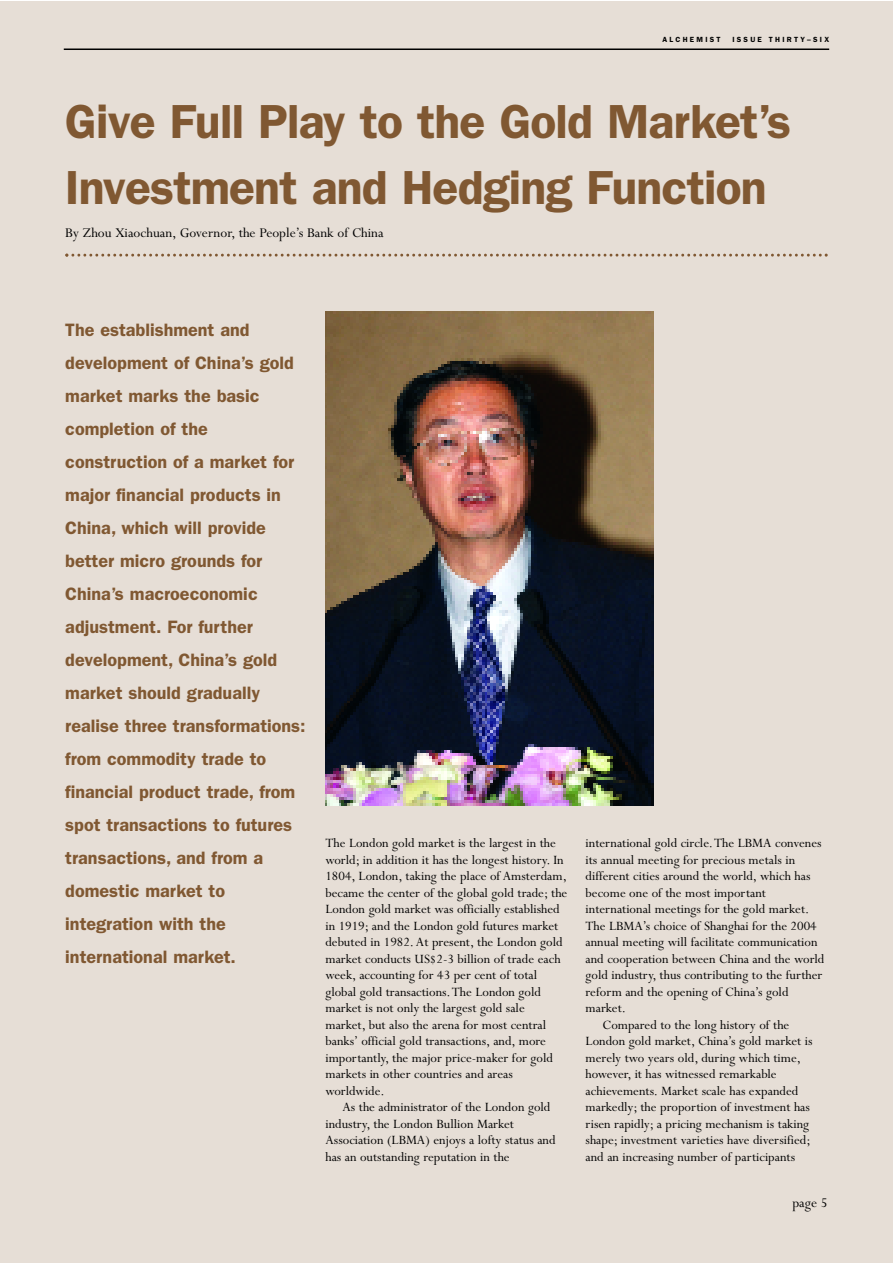
<style>
.page{position:relative;width:893px;height:1263px;background:#fff}
.page>*{position:absolute;margin:0;border:0;box-sizing:border-box;transform-origin:0 0}
.t1{font:600 48px/66px "Franklin Gothic";letter-spacing:-.02em;color:#805832}
.t2{font:600 18px/33px "Franklin Gothic";color:#805832}
.t3{font:15px "Perpetua";color:#000}
.t4{font:14.25px/16.5px "Perpetua";color:#000}
.t5{font:600 7.5px "Franklin Gothic";letter-spacing:.3em;color:#000}
</style>
<div class="page">
<div style="left:0;top:1px;width:892px;height:1262px;background:#e6ded6"></div>
<hr style="left:64px;top:49px;width:765px;height:1px;background:#000">
<svg style="left:65px;top:254px;width:763px;height:3px"></svg>
<img style="left:326px;top:312px;width:328px;height:493px">
<p class="t5" style="left:662px;top:37px;width:60px">ALCHEMIST</p>
<p class="t5" style="left:732px;top:37px;width:98px">ISSUE THIRTY–SIX</p>
<h1 class="t1" style="left:65px;top:92px;width:727px">Give Full Play to the Gold Market’s<br>Investment and Hedging Function</h1>
<p class="t3" style="left:65px;top:227px;width:320px">By Zhou Xiaochuan, Governor, the People’s Bank of China</p>
<p class="t2" style="left:65px;top:314px;width:242px">The establishment and development of China’s gold market marks the basic completion of the construction of a market for major financial products in<br>China, which will provide better micro grounds for<br>China’s macroeconomic adjustment. For further development, China’s gold market should gradually realise three transformations: from commodity trade to financial product trade, from spot transactions to futures transactions, and from a domestic market to integration with the international market.</p>
<p class="t4" style="left:325px;top:836px;width:243px">The London gold market is the largest in the world; in addition it has the longest history. In 1804, London, taking the place of Amsterdam, became the center of the global gold trade; the London gold market was officially established in 1919; and the London gold futures market debuted in 1982. At present, the London gold market conducts US$2-3 billion of trade each week, accounting for 43 per cent of total global gold transactions.The London gold market is not only the largest gold sale market, but also the arena for most central banks’ official gold transactions, and, more importantly, the major price-maker for gold markets in other countries and areas worldwide.</p>
<p class="t4" style="left:325px;top:1100px;width:232px;text-indent:17px">As the administrator of the London gold industry, the London Bullion Market Association (LBMA) enjoys a lofty status and has an outstanding reputation in the</p>
<p class="t4" style="left:586px;top:836px;width:238px">international gold circle.The LBMA convenes</p>
<p class="t4" style="left:586px;top:853px;width:211px">its annual meeting for precious metals in</p>
<p class="t4" style="left:586px;top:869px;width:226px">different cities around the world, which has</p>
<p class="t4" style="left:586px;top:886px;width:182px">become one of the most important</p>
<p class="t4" style="left:586px;top:902px;width:225px">international meetings for the gold market.</p>
<p class="t4" style="left:586px;top:919px;width:233px">The LBMA’s choice of Shanghai for the 2004</p>
<p class="t4" style="left:586px;top:935px;width:233px">annual meeting will facilitate communication</p>
<p class="t4" style="left:586px;top:952px;width:240px">and cooperation between China and the world</p>
<p class="t4" style="left:586px;top:968px;width:238px">gold industry, thus contributing to the further</p>
<p class="t4" style="left:586px;top:985px;width:205px">reform and the opening of China’s gold</p>
<p class="t4" style="left:586px;top:1001px;width:42px">market.</p>
<p class="t4" style="left:603px;top:1018px;width:188px">Compared to the long history of the</p>
<p class="t4" style="left:586px;top:1034px;width:229px">London gold market, China’s gold market is</p>
<p class="t4" style="left:586px;top:1051px;width:217px">merely two years old, during which time,</p>
<p class="t4" style="left:586px;top:1067px;width:193px">however, it has witnessed remarkable</p>
<p class="t4" style="left:586px;top:1084px;width:214px">achievements. Market scale has expanded</p>
<p class="t4" style="left:586px;top:1100px;width:226px">markedly; the proportion of investment has</p>
<p class="t4" style="left:586px;top:1117px;width:225px">risen rapidly; a pricing mechanism is taking</p>
<p class="t4" style="left:586px;top:1133px;width:227px">shape; investment varieties have diversified;</p>
<p class="t4" style="left:586px;top:1150px;width:211px">and an increasing number of participants</p>
<p class="t3" style="left:792px;top:1197px;width:37px">page 5</p>
</div>
